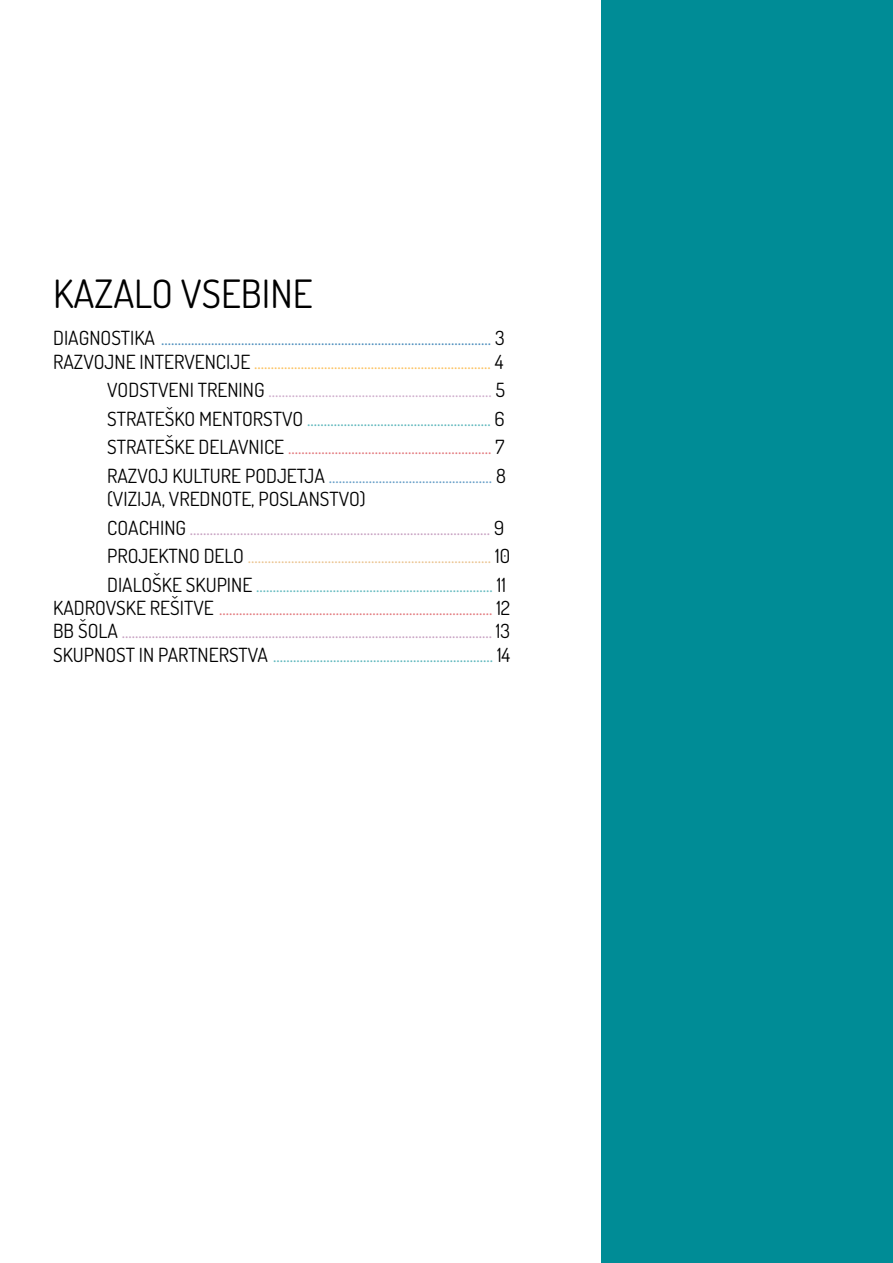
<style>
.page{position:relative;width:893px;height:1263px;background:#fff}
.page>*{position:absolute;margin:0;border:0;box-sizing:border-box;transform-origin:0 0}
.t1{font:39px "Dosis";color:#000}
.t2{font:19.5px/28.5px "Dosis";color:#c7a1c2}
.t3{font:19.5px/28.5px "Dosis";color:#000;text-align:justify}
.t4{font:19.5px/23.4px "Dosis";color:#4f8fbd}
.s1{color:#000}
.s2{color:#fcc261}
.s3{color:#cfadcc}
.s4{color:#5eb8bd}
.s5{color:#e3787d}
.s6{color:#669ec7}
.s7{color:#ebc491}
.s8{color:#63babf}
</style>
<div class="page">
<div style="left:601px;top:0;width:292px;height:1263px;background:#008c96"></div>
<h1 class="t1" style="left:53px;top:267px;width:261px">KAZALO VSEBINE</h1>
<p class="t4" style="left:53px;top:326px;width:453px"><span class="s1">DIAGNOSTIKA</span> ................................................................................................... <span class="s1">3<br>RAZVOJNE INTERVENCIJE</span> <span class="s2">.......................................................................</span> <span class="s1">4</span></p>
<p class="t3" style="left:107px;top:375px;width:400px">VODSTVENI TRENING <span class="s3">...................................................................</span> 5<br>STRATEŠKO MENTORSTVO <span class="s4">.......................................................</span> 6<br>STRATEŠKE DELAVNICE <span class="s5">.............................................................</span> 7<br>RAZVOJ KULTURE PODJETJA <span class="s6">.................................................</span> 8</p>
<p class="t2" style="left:107px;top:484px;width:404px"><span class="s1">(VIZIJA, VREDNOTE, POSLANSTVO)<br>COACHING</span> .......................................................................................... <span class="s1">9<br>PROJEKTNO DELO</span> <span class="s7">.........................................................................</span> <span class="s1">10<br>DIALOŠKE SKUPINE</span> <span class="s8">.......................................................................</span> <span class="s1">11</span></p>
<p class="t2" style="left:53px;top:595px;width:459px;line-height:23.4px;text-align:justify"><span class="s1">KADROVSKE REŠITVE</span> <span class="s5">..................................................................................</span> <span class="s1">12<br>BB ŠOLA</span> ............................................................................................................... <span class="s1">13<br>SKUPNOST IN PARTNERSTVA</span> <span class="s4">..................................................................</span> <span class="s1">14</span></p>
</div>
